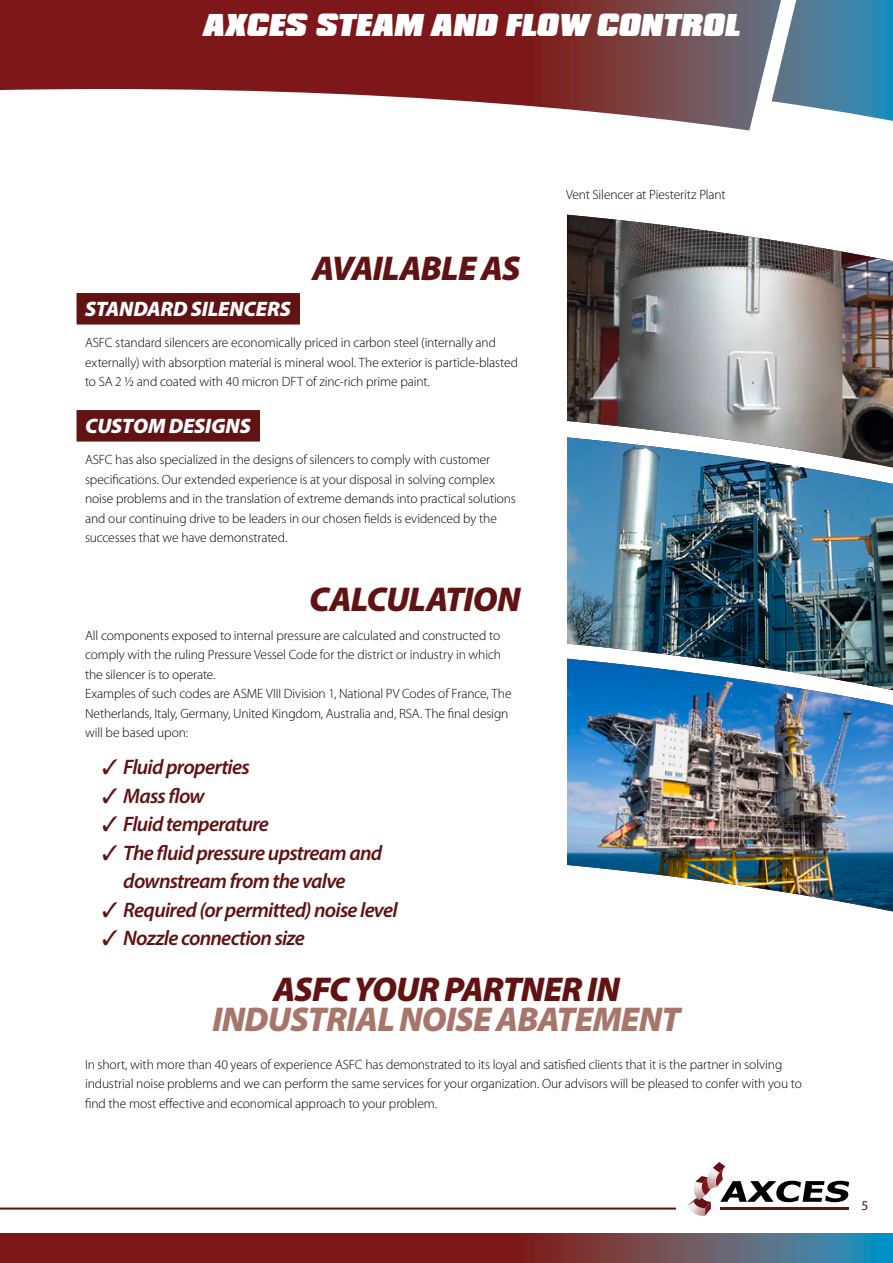
<style>
.page{position:relative;width:893px;height:1263px;background:#fff}
.page>*{position:absolute;margin:0;border:0;box-sizing:border-box;transform-origin:0 0}
._2020_Kop_Centraal{font:italic 900 34.5px/30px "Myriad Pro";letter-spacing:-.02em;color:#a8756b;text-align:center}
._2020_Kop{font:italic 900 34.5px "Myriad Pro";letter-spacing:-.02em;color:#611213}
._2020_Header{font:italic 30px "Compacta ICG Black";letter-spacing:-.035em;color:#fff}
.t1{font:italic 600 21px/28.5px "Myriad Pro";letter-spacing:-.035em;color:#611213}
._2020_Kop_tekst{font:italic 900 21px "Myriad Pro";letter-spacing:-.01em;color:#fff}
._2020_Tekst{font:300 13.5px/19.5px "Myriad Pro";letter-spacing:-.01em;color:#000}
._2020_Bijschrift{font:300 13.5px "Myriad Pro";letter-spacing:-.01em;color:#000}
.t2{font:13.5px "Myriad Pro";color:#611213}
.s1{color:#611213}
</style>
<div class="page">
<svg style="left:0;top:1234px;width:893px;height:29px;background:#70343c"></svg>
<hr style="left:0;top:1207px;width:676px;height:2px;background:#611213">
<svg style="left:687px;top:1162px;width:162px;height:54px"></svg>
<svg style="left:0;top:0;width:707px;height:89px;background:#7c1f21"></svg>
<svg style="left:707px;top:0;width:186px;height:89px;background:#5e829a"></svg>
<svg style="left:0;top:89px;width:893px;height:353px"></svg>
<svg style="left:674px;top:100px;width:219px;height:93px"></svg>
<div style="left:77px;top:293px;width:223px;height:31px;background:#611213"></div>
<div style="left:77px;top:410px;width:183px;height:31px;background:#611213"></div>
<div style="left:567px;top:193px;width:326px;height:274px;background:#fff"></div>
<img style="left:567px;top:215px;width:326px;height:201px">
<svg style="left:567px;top:416px;width:326px;height:21px"></svg>
<img style="left:567px;top:437px;width:326px;height:200px">
<img style="left:567px;top:637px;width:326px;height:22px">
<img style="left:567px;top:659px;width:326px;height:252px">
<p class="_2020_Header" style="left:201px;top:9px;width:541px">AXCES STEAM AND FLOW CONTROL</p>
<p class="_2020_Kop" style="left:312px;top:249px;width:210px">AVAILABLE AS</p>
<p class="_2020_Kop_tekst" style="left:85px;top:297px;width:207px">STANDARD SILENCERS</p>
<p class="_2020_Tekst" style="left:85px;top:333px;width:435px">ASFC standard silencers are economically priced in carbon steel (internally and externally) with absorption material is mineral wool. The exterior is particle-blasted to SA 2 ½ and coated with 40 micron DFT of zinc-rich prime paint.</p>
<p class="_2020_Kop_tekst" style="left:85px;top:414px;width:167px">CUSTOM DESIGNS</p>
<p class="_2020_Tekst" style="left:85px;top:450px;width:432px">ASFC has also specialized in the designs of silencers to comply with customer specifications. Our extended experience is at your disposal in solving complex noise problems and in the translation of extreme demands into practical solutions and our continuing drive to be leaders in our chosen fields is evidenced by the successes that we have demonstrated.</p>
<p class="_2020_Bijschrift" style="left:566px;top:187px;width:161px">Vent Silencer at Piesteritz Plant</p>
<p class="_2020_Kop" style="left:309px;top:580px;width:213px">CALCULATION</p>
<p class="_2020_Tekst" style="left:85px;top:626px;width:428px">All components exposed to internal pressure are calculated and constructed to comply with the ruling Pressure Vessel Code for the district or industry in which the silencer is to operate.<br>Examples of such codes are ASME VIII Division 1, National PV Codes of France, The Netherlands, Italy, Germany, United Kingdom, Australia and, RSA. The final design will be based upon:</p>
<p class="t1" style="left:102px;top:753px;width:149px">✓ Fluid properties</p>
<p class="t1" style="left:102px;top:781px;width:104px">✓ Mass flow</p>
<p class="t1" style="left:102px;top:810px;width:168px">✓ Fluid temperature</p>
<p class="t1" style="left:123px;top:838px;width:261px;text-indent:-21px">✓ The fluid pressure upstream and downstream from the valve</p>
<p class="t1" style="left:102px;top:895px;width:297px">✓ Required (or permitted) noise level</p>
<p class="t1" style="left:102px;top:924px;width:204px">✓ Nozzle connection size</p>
<p class="_2020_Kop_Centraal" style="left:212px;top:975px;width:470px"><span class="s1">ASFC YOUR PARTNER IN<br></span>INDUSTRIAL NOISE ABATEMENT</p>
<p class="_2020_Tekst" style="left:85px;top:1055px;width:718px">In short, with more than 40 years of experience ASFC has demonstrated to its loyal and satisfied clients that it is the partner in solving industrial noise problems and we can perform the same services for your organization. Our advisors will be pleased to confer with you to find the most effective and economical approach to your problem.</p>
<p class="t2" style="left:861px;top:1197px;width:8px">5</p>
</div>
